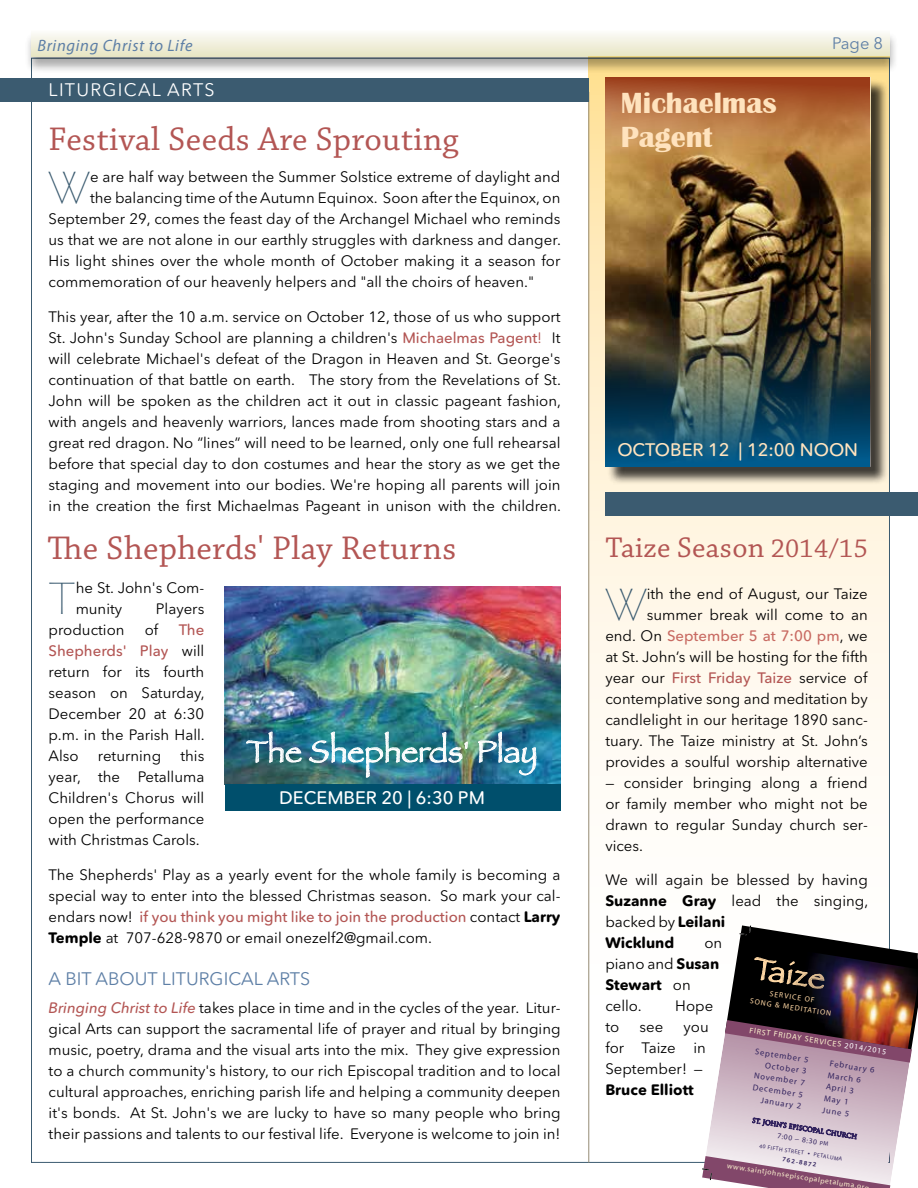
<style>
.page{position:relative;width:918px;height:1188px;background:#fff}
.page>*{position:absolute;margin:0;border:0;box-sizing:border-box;transform-origin:0 0}
.t1{font:200 45.6px "Hypatia Sans Pro";color:#3b5b70}
.t2{font:34.5px "Chaparral Pro";letter-spacing:.01em;color:#b35654}
.t3{font:31.5px "Papyrus";color:#fff}
.t4{font:31.2px "Papyrus";color:#ffd8a5}
.t5{font:30px "Chaparral Pro";letter-spacing:.01em;color:#b35654}
.t6{font:700 30px "Britannic";color:#ffe3be}
.t7{font:18px "Avenir Next Rounded Pro";color:#5e7fa6}
.t8{font:500 18px "Avenir Next Rounded Pro";color:#ffe3be}
.t9{font:500 18px "Avenir Next Rounded Pro";color:#fff}
.t10{font:18px "Avenir Next Rounded Pro";letter-spacing:.07em;color:#fff}
.t11{font:italic 16.5px "Myriad Pro";letter-spacing:.04em;color:#5d7fa6}
.t12{font:16.5px "Avenir Next Rounded Pro";color:#5e7fa6}
.t13{font:15px/21px "Avenir Next Rounded Pro";color:#000;text-align:justify}
.t14{font:700 15px "Avenir Next Rounded Pro";color:#000}
.t15{font:8.55px/11.9px "Myriad Pro";color:#32235e;text-align:right}
.t16{font:8.1px "Myriad Pro";color:#fcf1ce}
.t17{font:7.5px "Myriad Pro";color:#fcf1ce}
.t18{font:7.5px/10.4px "Myriad Pro";color:#ffd8a5;text-align:center}
.t19{font:7.5px "Myriad Pro";color:#32235e}
.t20{font:600 6.6px "Myriad Pro";color:#32235e}
.t21{font:5.7px "Myriad Pro";color:#32235e}
.s1{font-weight:500;color:#b35654}
.s2{color:#b35654}
.s3{font-weight:700}
.s4{font-family:"Avenir Next Rounded Pro Med It";color:#b35654}
.s5{font-size:27px}
.s6{font-weight:500;color:#c86a62}
.s7{color:#fff}
.s8{font-family:"Avenir Next Rounded Pro"}
.s9{font-size:6.15px}
.s10{font-family:"Avenir Next Rounded Pro";font-size:4.65px}
</style>
<div class="page">
<div style="left:589px;top:56px;width:301px;height:981px;background:linear-gradient(to bottom,#ffe4a6,#fff)"></div>
<div style="left:24px;top:30px;width:875px;height:44px;background:#000;opacity:.75"></div>
<svg style="left:31px;top:30px;width:859px;height:26px"></svg>
<hr style="left:589px;top:92px;width:1px;height:1071px;background:#958a74">
<div style="left:0;top:78px;width:589px;height:24px;background:#3b5b70"></div>
<div style="left:605px;top:492px;width:313px;height:24px;background:#3b5b70"></div>
<div style="left:608px;top:80px;width:281px;height:405px;background:#000;opacity:.75"></div>
<img style="left:605px;top:220px;width:265px;height:52px">
<img style="left:605px;top:272px;width:265px;height:195px">
<svg style="left:605px;top:77px;width:265px;height:143px;background:#a26d3a"></svg>
<svg style="left:702px;top:925px;width:216px;height:263px"></svg>
<img style="left:225px;top:587px;width:336px;height:197px">
<div style="left:225px;top:784px;width:336px;height:26px;background:#004f6c"></div>
<svg style="left:246px;top:731px;width:56px;height:39px;background:#427787"></svg>
<img style="left:308px;top:731px;width:160px;height:47px">
<img style="left:478px;top:715px;width:59px;height:69px">
<p class="t11" style="left:38px;top:35px;width:157px">Bringing Christ to Life</p>
<p class="t12" style="left:832px;top:34px;width:52px">Page 8</p>
<p class="t10" style="left:49px;top:78px;width:168px">LITURGICAL ARTS</p>
<h3 class="t6" style="left:621px;top:86px;width:157px">Michaelmas</h3>
<h2 class="t2" style="left:49px;top:120px;width:412px">Festival Seeds Are Sprouting</h2>
<h3 class="t6" style="left:621px;top:120px;width:93px">Pagent</h3>
<h1 class="t1" style="left:49px;top:159px;width:43px">W</h1>
<p class="t13" style="left:90px;top:167px;width:472px">e are half way between the Summer Solstice extreme of daylight and</p>
<p class="t13" style="left:90px;top:188px;width:472px">the balancing time of the Autumn Equinox. Soon after the Equinox, on</p>
<p class="t13" style="left:49px;top:209px;width:513px">September 29, comes the feast day of the Archangel M ichael who reminds</p>
<p class="t13" style="left:49px;top:230px;width:514px">us that we are not alone in our earthly struggles with darkness and danger.</p>
<p class="t13" style="left:49px;top:251px;width:513px">His light shines over the whole month of October making it a season for</p>
<p class="t13" style="left:49px;top:272px;width:487px">commemoration of our heavenly helpers and "all the choirs of heaven."</p>
<p class="t13" style="left:49px;top:306px;width:514px">This year, after the 10 a.m. service on October 12, those of us who support St. John's Sunday School are planning a children's <span class="s1">Michaelmas Pagent</span><span class="s2">!</span> It will celebrate Michael's defeat of the Dragon in Heaven and St. George's continuation of that battle on earth. The story from the Revelations of St.<br>John will be spoken as the children act it out in classic pageant fashion, with angels and heavenly warriors, lances made from shooting stars and a great red dragon. No “lines” will need to be learned, only one full rehearsal before that special day to don costumes and hear the story as we get the staging and movement into our bodies. We're hoping all parents will join in the creation the first M ichaelmas Pageant in unison with the children.</p>
<h2 class="t2" style="left:48px;top:529px;width:410px">The Shepherds' Play Returns</h2>
<h1 class="t1" style="left:49px;top:570px;width:29px">T</h1>
<p class="t13" style="left:76px;top:578px;width:130px">he St. John's Com&shy;munity</p>
<p class="t13" style="left:156px;top:599px;width:50px">Players</p>
<p class="t13" style="left:49px;top:620px;width:77px">production</p>
<p class="t13" style="left:145px;top:620px;width:15px">of</p>
<p class="t13" style="left:49px;top:620px;width:158px;text-indent:130px"><span class="s1">The Shepherds' Play</span> will return for its fourth season on Saturday, December 20 at 6:30 p.m. in the Parish Hall.<br>Also</p>
<h3 class="t3" style="left:246px;top:732px;width:293px">The Shepherds' Play</h3>
<p class="t13" style="left:49px;top:746px;width:157px;text-indent:132px">this year, the Petalluma Children's Chorus will open the performance with Christmas Carols.</p>
<p class="t13" style="left:49px;top:864px;width:513px">The Shepherds' Play as a yearly event for the whole family is becoming a special way to enter into the blessed Christmas season. So mark your cal&shy;endars now! <span class="s1">if you think you might like to join the production</span> contact <span class="s3">Larry Temple</span> at 707-628-9870 or email onezelf2@gmail.com.</p>
<p class="t7" style="left:49px;top:968px;width:263px">A BIT ABOUT LITURGICAL ARTS</p>
<p class="t13" style="left:49px;top:997px;width:513px"><span class="s4">Bringing Christ to Life</span> takes place in time and in the cycles of the year. Litur&shy;gical Arts can support the sacramental life of prayer and ritual by bringing music, poetry, drama and the visual arts into the mix. They give expression to a church community's history, to our rich Episcopal tradition and to local cultural approaches, enriching parish life and helping a community deepen it's bonds. At St. John's we are lucky to have so many people who bring their passions and talents to our festival life. Everyone is welcome to join in!</p>
<p class="t13" style="left:98px;top:746px;width:65px">returning</p>
<p class="t9" style="left:279px;top:787px;width:207px">DECEMBER 20 | 6:30 PM</p>
<p class="t8" style="left:617px;top:438px;width:242px">OCTOBER 12 | 12:00 NOON</p>
<h3 class="t5" style="left:605px;top:531px;width:264px">Taize Season <span class="s5">2014/15</span></h3>
<h1 class="t1" style="left:605px;top:575px;width:43px">W</h1>
<p class="t13" style="left:605px;top:583px;width:264px;text-align:right">ith the end of August, our Taize summer break will come to an<br>end. On <span class="s6">September 5 at 7:00 pm</span>, we at St. John’s will be hosting for the fifth year our <span class="s1">First Friday Taize</span> service of contemplative song and meditation by candlelight in our heritage 1890 sanc&shy;tuary. The Taize ministry at St. John’s provides a soulful worship alternative</p>
<p class="t13" style="left:605px;top:772px;width:264px">— consider bringing along a friend or family member who might not be drawn to regular Sunday church ser&shy;vices.</p>
<p class="t13" style="left:605px;top:869px;width:264px;text-align:left">We will again be blessed by having<br><span class="s3">Suzanne Gray</span> lead the singing, backed by <span class="s3">Leilani<br>Wicklund</span></p>
<p class="t13" style="left:605px;top:932px;width:118px;text-align:left;text-indent:99px">on piano and <span class="s3">Susan<br>Stewart</span> on cello.</p>
<h3 class="t4" style="left:756px;top:949px;width:74px;rotate:9deg">Taize</h3>
<p class="t18" style="left:753px;top:985px;width:83px;rotate:9deg">SERVICE OF<br>SONG &amp; MEDITATION</p>
<p class="t15" style="left:756px;top:1045px;width:56px;rotate:9deg">September 5<br>October 3<br>November 7<br>December 5<br>January 2</p>
<p class="t13" style="left:675px;top:995px;width:40px">Hope</p>
<p class="t13" style="left:605px;top:1016px;width:15px">to</p>
<p class="t13" style="left:640px;top:1016px;width:25px">see</p>
<p class="t13" style="left:605px;top:1016px;width:105px;text-align:left;text-indent:78px">you for Taize in<br>September! —</p>
<p class="t14" style="left:605px;top:1081px;width:90px">Bruce Elliott</p>
<p class="t16" style="left:750px;top:1025px;width:140px;rotate:9deg">FIRST FRIDAY SERVICES <span class="s7">2014/2015</span></p>
<p class="t15" style="left:831px;top:1057px;width:47px;text-align:left;rotate:9deg">February 6<br>March 6<br>April 3<br>May 1<br>June 5</p>
<p class="t19" style="left:778px;top:1131px;width:53px;rotate:9deg">7:00 <span class="s8">—</span> 8:30 <span class="s9">PM</span></p>
<p class="t21" style="left:760px;top:1142px;width:85px;rotate:9deg">40 FIFTH STREET <span class="s10">•</span> PETALUMA</p>
<p class="t20" style="left:783px;top:1155px;width:36px;rotate:9deg">762-8872</p>
<p class="t17" style="left:728px;top:1161px;width:140px;rotate:9deg">www.saintjohnsepiscopalpetaluma.or</p>
</div>
